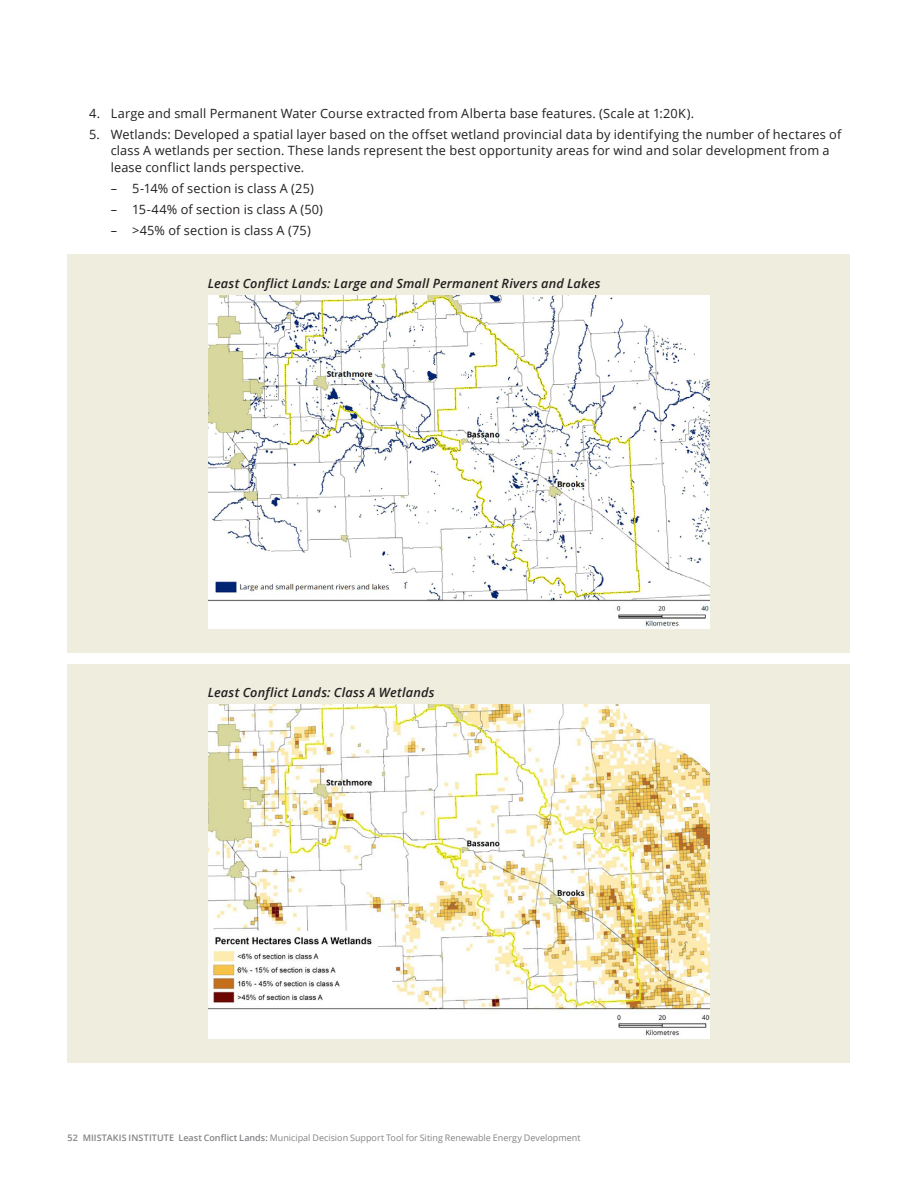
<style>
.page{position:relative;width:918px;height:1188px;background:#fff}
.page>*{position:absolute;margin:0;border:0;box-sizing:border-box;transform-origin:0 0}
.MIR_Numbered_lists_1{font:12.75px/16.5px "Open Sans";letter-spacing:.015em;color:#231f20}
.MIR_Report_Figure_Ti{font:italic 600 12.75px "Open Sans";letter-spacing:.015em;color:#231f20}
.t1{font:9px "Open Sans";color:#808285}
.s1{font-weight:600}
</style>
<div class="page">
<div style="left:67px;top:254px;width:783px;height:399px;background:#eeedde"></div>
<img style="left:208px;top:295px;width:502px;height:334px">
<div style="left:68px;top:664px;width:782px;height:399px;background:#eeedde"></div>
<img style="left:208px;top:704px;width:502px;height:334px">
<p class="MIR_Numbered_lists_1" style="left:89px;top:105px;width:607px">4. Large and small Permanent Water Course extracted from Alberta base features. (Scale at 1:20K).</p>
<p class="MIR_Numbered_lists_1" style="left:111px;top:126px;width:732px;text-indent:-22px">5. Wetlands: Developed a spatial layer based on the offset wetland provincial data by identifying the number of hectares of class A wetlands per section. These lands represent the best opportunity areas for wind and solar development from a lease conflict lands perspective.</p>
<p class="MIR_Numbered_lists_1" style="left:111px;top:180px;width:205px">– 5-14% of section is class A (25)</p>
<p class="MIR_Numbered_lists_1" style="left:111px;top:201px;width:214px">– 15-44% of section is class A (50)</p>
<p class="MIR_Numbered_lists_1" style="left:111px;top:222px;width:202px">– &gt;45% of section is class A (75)</p>
<p class="MIR_Report_Figure_Ti" style="left:208px;top:274px;width:395px">Least Conflict Lands: Large and Small Permanent Rivers and Lakes</p>
<p class="MIR_Report_Figure_Ti" style="left:208px;top:684px;width:228px">Least Conflict Lands: Class A Wetlands</p>
<p class="t1" style="left:68px;top:1132px;width:515px"><span class="s1">52 MIISTAKIS INSTITUTE Least Conflict Lands:</span> Municipal Decision Support Tool for Siting Renewable Energy Development</p>
</div>
